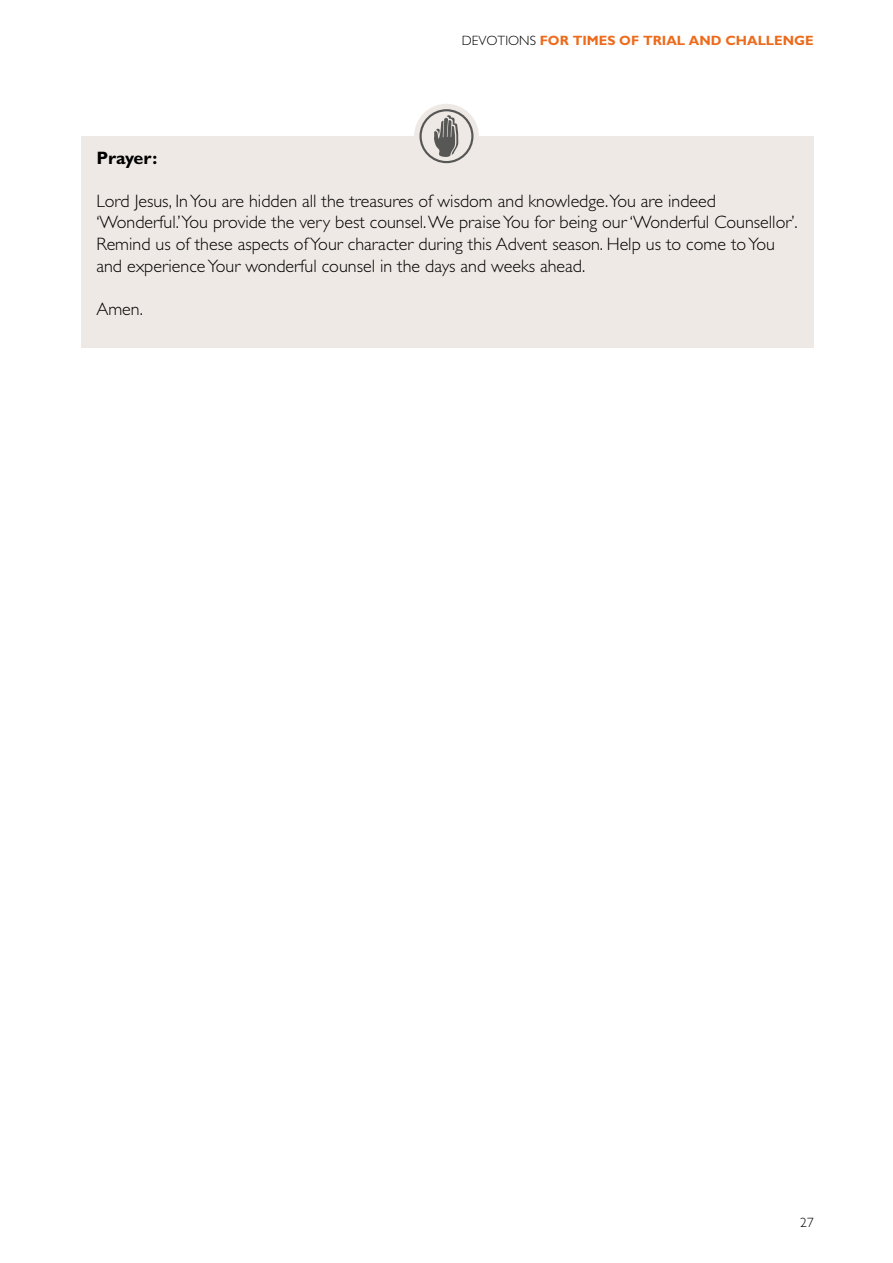
<style>
.page{position:relative;width:893px;height:1263px;background:#fff}
.page>*{position:absolute;margin:0;border:0;box-sizing:border-box;transform-origin:0 0}
.t1{font:300 18px/21.6px "Gill Sans Std";color:#000}
.t2{font:700 18px "Gill Sans Std";color:#000}
.t3{font:700 13.5px "Gill Sans Std";color:#ed6b1c}
.t4{font:300 13.5px "Gill Sans Std";color:#000}
.s1{font-weight:300;color:#000}
</style>
<div class="page">
<div style="left:81px;top:136px;width:733px;height:212px;background:#eee9e5"></div>
<div style="left:414px;top:104px;width:65px;height:65px;background:#eee9e5;border-radius:50%"></div>
<svg style="left:419px;top:109px;width:54px;height:54px"></svg>
<p class="t3" style="left:462px;top:33px;width:353px"><span class="s1">DEVOTIONS</span> FOR TIMES OF TRIAL AND CHALLENGE</p>
<p class="t2" style="left:96px;top:147px;width:62px">Prayer:</p>
<p class="t1" style="left:96px;top:190px;width:701px">Lord Jesus, In You are hidden all the treasures of wisdom and knowledge. You are indeed ‘Wonderful.’You provide the very best counsel. We praise You for being our ‘Wonderful Counsellor’.<br>Remind us of these aspects of Your character during this Advent season. Help us to come to You and experience Your wonderful counsel in the days and weeks ahead.</p>
<p class="t1" style="left:96px;top:298px;width:46px">Amen.</p>
<p class="t4" style="left:800px;top:1215px;width:15px">27</p>
</div>
